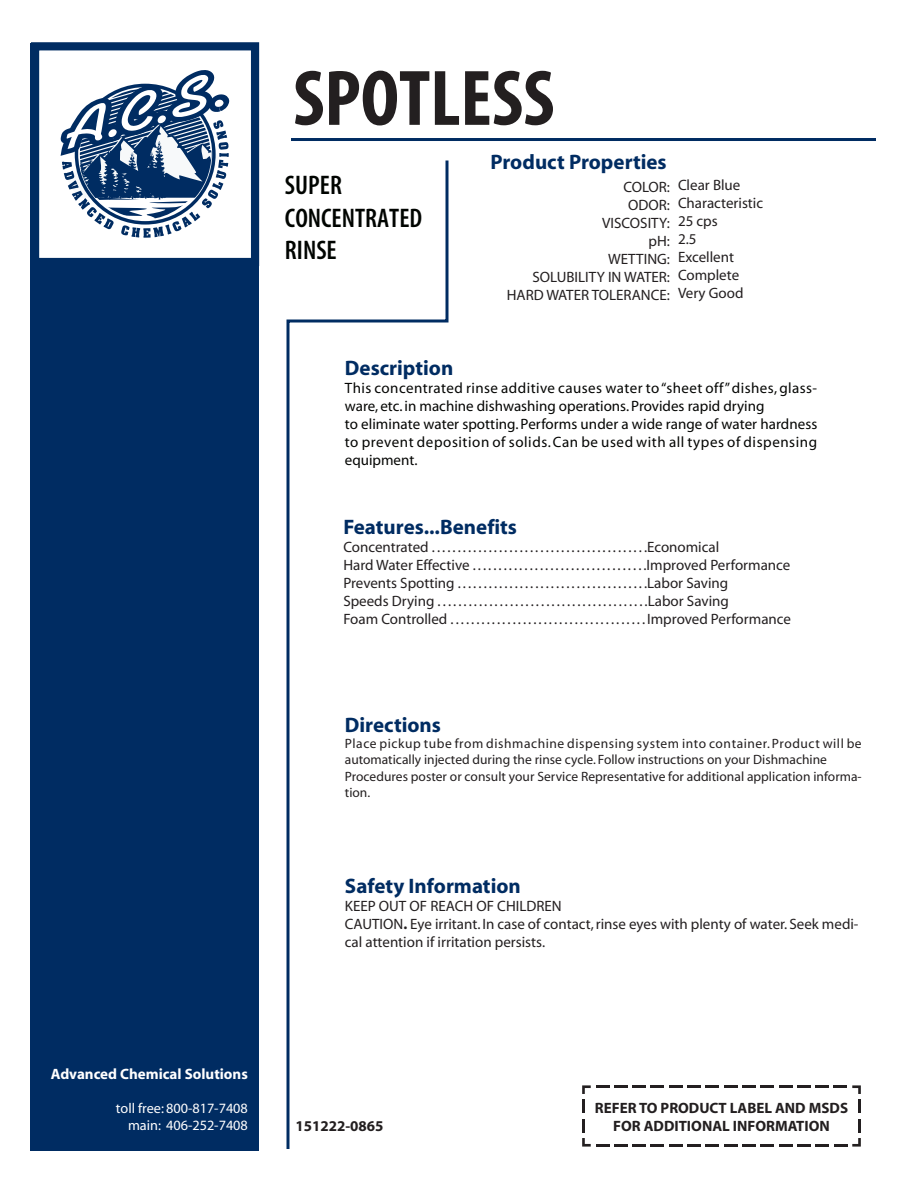
<style>
.page{position:relative;width:918px;height:1188px;background:#fff}
.page>*{position:absolute;margin:0;border:0;box-sizing:border-box;transform-origin:0 0}
.t1{font:700 condensed 79.5px "Myriad";color:#231f20}
.t2{font:600 condensed 27px/32.4px "Myriad Pro";color:#000400}
.t3{font:700 21px "Myriad";color:#002c62}
.t4{font:15px/18px "Myriad";color:#231f20}
.t5{font:15px/18px "Myriad";letter-spacing:.005em;color:#040503}
.t6{font:700 15px/18px "Myriad";color:#231f20;text-align:center}
.t7{font:700 15px "Myriad";color:#fff}
.t8{font:14.25px/17.1px "Myriad";color:#fff;text-align:right}
.t9{font:13.5px/16.2px "Myriad";color:#231f20}
.s1{font-weight:700}
</style>
<div class="page">
<div style="left:30px;top:43px;width:229px;height:1107px;background:#002c62"></div>
<hr style="left:291px;top:138px;width:585px;height:3px;background:#002c62">
<hr style="left:582px;top:1119px;width:3px;height:14px;background:#231f20">
<hr style="left:582px;top:1099px;width:3px;height:14px;background:#231f20">
<svg style="left:633px;top:1085px;width:49px;height:3px"></svg>
<hr style="left:687px;top:1085px;width:14px;height:3px;background:#231f20">
<svg style="left:706px;top:1085px;width:49px;height:3px"></svg>
<svg style="left:761px;top:1085px;width:49px;height:3px"></svg>
<hr style="left:858px;top:1099px;width:3px;height:14px;background:#231f20">
<hr style="left:858px;top:1119px;width:3px;height:14px;background:#231f20">
<svg style="left:761px;top:1144px;width:49px;height:3px"></svg>
<hr style="left:742px;top:1144px;width:14px;height:3px;background:#231f20">
<svg style="left:688px;top:1144px;width:49px;height:3px"></svg>
<svg style="left:633px;top:1144px;width:49px;height:3px"></svg>
<svg style="left:582px;top:1085px;width:45px;height:9px"></svg>
<svg style="left:816px;top:1085px;width:45px;height:9px"></svg>
<svg style="left:816px;top:1138px;width:45px;height:9px"></svg>
<svg style="left:582px;top:1138px;width:45px;height:9px"></svg>
<svg style="left:286px;top:160px;width:163px;height:989px"></svg>
<div style="left:31px;top:42px;width:228px;height:224px;background:#fff;border:8px solid #002c62"></div>
<svg style="left:61px;top:70px;width:168px;height:168px"></svg>
<h1 class="t1" style="left:293px;top:58px;width:263px">SPOTLESS</h1>
<h2 class="t2" style="left:285px;top:170px;width:139px">SUPER<br>CONCENTRATED<br>RINSE</h2>
<h3 class="t3" style="left:490px;top:151px;width:178px">Product Properties</h3>
<p class="t4" style="left:507px;top:179px;width:165px;text-align:right">COLOR:<br>ODOR:<br>VISCOSITY:<br>pH:<br>WETTING:<br>SOLUBILITY IN WATER:<br>HARD WATER TOLERANCE:</p>
<p class="t4" style="left:678px;top:177px;width:87px">Clear Blue<br>Characteristic<br>25 cps<br>2.5<br>Excellent<br>Complete<br>Very Good</p>
<h3 class="t3" style="left:345px;top:357px;width:110px">Description</h3>
<p class="t5" style="left:345px;top:380px;width:474px">This concentrated rinse additive causes water to “sheet off” dishes, glass&shy;ware, etc. in machine dishwashing operations. Provides rapid drying<br>to eliminate water spotting. Performs under a wide range of water hardness to prevent deposition of solids. Can be used with all types of dispensing equipment.</p>
<h3 class="t3" style="left:343px;top:516px;width:175px">Features...Benefits</h3>
<p class="t4" style="left:343px;top:539px;width:449px">Concentrated . . . . . . . . . . . . . . . . . . . . . . . . . . . . . . . . . . . . . . . . . .Economical<br>Hard Water Effective . . . . . . . . . . . . . . . . . . . . . . . . . . . . . . . . . .Improved Performance Prevents Spotting . . . . . . . . . . . . . . . . . . . . . . . . . . . . . . . . . . . . .Labor Saving<br>Speeds Drying . . . . . . . . . . . . . . . . . . . . . . . . . . . . . . . . . . . . . . . . .Labor Saving<br>Foam Controlled . . . . . . . . . . . . . . . . . . . . . . . . . . . . . . . . . . . . . . Improved Performance</p>
<h3 class="t3" style="left:345px;top:714px;width:98px">Directions</h3>
<p class="t9" style="left:345px;top:736px;width:518px">Place pickup tube from dishmachine dispensing system into container. Product will be automatically injected during the rinse cycle. Follow instructions on your Dishmachine Procedures poster or consult your Service Representative for additional application informa&shy;tion.</p>
<h3 class="t3" style="left:345px;top:875px;width:177px">Safety Information</h3>
<p class="t4" style="left:345px;top:897px;width:515px">KEEP OUT OF REACH OF CHILDREN<br>CAUTION<span class="s1">.</span> Eye irritant. In case of contact, rinse eyes with plenty of water. Seek medi&shy;cal attention if irritation persists.</p>
<p class="t7" style="left:51px;top:1066px;width:199px">Advanced Chemical Solutions</p>
<p class="t8" style="left:116px;top:1100px;width:134px">toll free: 800-817-7408 main: 406-252-7408</p>
<p class="t6" style="left:296px;top:1118px;width:90px">151222-0865</p>
<p class="t6" style="left:595px;top:1100px;width:255px">REFER TO PRODUCT LABEL AND MSDS<br>FOR ADDITIONAL INFORMATION</p>
</div>
